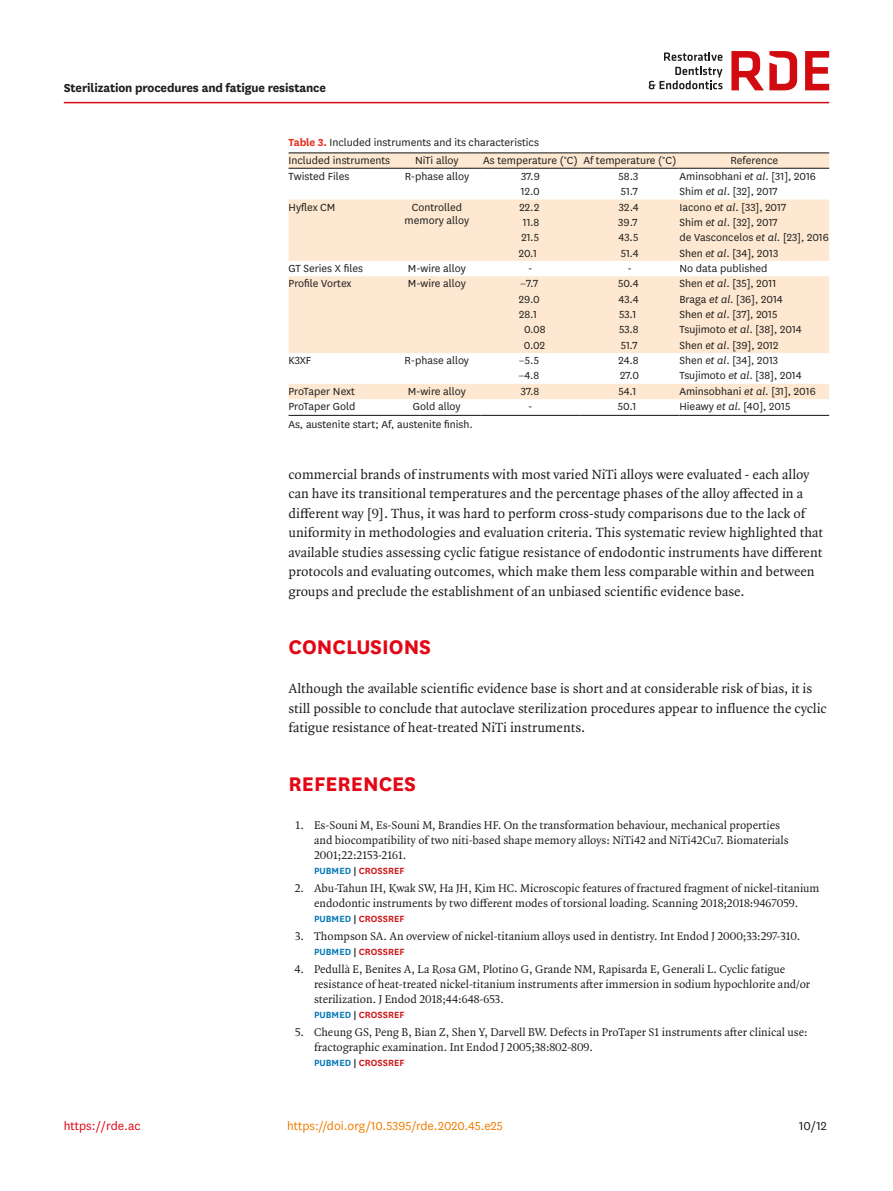
<style>
.page{position:relative;width:893px;height:1191px;background:#fff}
.page>*{position:absolute;margin:0;border:0;box-sizing:border-box;transform-origin:0 0}
.body_title1{font:700 23.1px "National";color:#e30614}
.body_p{font:14.25px/19.5px "Quadraat OT";color:#1d1d1b}
.body_p_first{font:14.25px/19.5px "Quadraat OT";color:#1d1d1b}
.alt-title-type{font:700 13.5px "National";letter-spacing:-.01em;color:#1d1d1b}
.doi_running_footer{font:13.5px "National";color:#ef7d00}
.t1{font:13.5px "National";color:#e30614}
.t2{font:13.5px "National";color:#1d1d1b}
.ref{font:12px/15px "Quadraat OT";color:#1d1d1b}
.tbody_entry{font:12px/13.5px "National";color:#1d1d1b;text-align:center}
.thead_entry{font:12px "National";color:#1d1d1b}
.table-wrap_caption{font:12px "National";color:#1d1d1b}
.table-wrap-foot_p_fi{font:12px "National";color:#1d1d1b}
.ref-pubid{font:600 10.5px "National";color:#cd171a}
.s1{font-weight:700;color:#e63424}
.s2{font-style:italic}
.s3{color:#0078b6}
.s4{color:#1d1d1b}
</style>
<div class="page">
<hr style="left:64px;top:102px;width:765px;height:1px;background:#d20b11">
<svg style="left:649px;top:52px;width:73px;height:37px"></svg>
<svg style="left:805px;top:51px;width:24px;height:39px"></svg>
<svg style="left:731px;top:51px;width:66px;height:39px"></svg>
<svg style="left:289px;top:153px;width:540px;height:246px;fill:#fee8d2"></svg>
<hr style="left:289px;top:152px;width:104px;height:1px;background:#1d1d1b">
<hr style="left:393px;top:152px;width:88px;height:1px;background:#1d1d1b">
<hr style="left:481px;top:152px;width:99px;height:1px;background:#1d1d1b">
<hr style="left:580px;top:152px;width:99px;height:1px;background:#1d1d1b">
<hr style="left:679px;top:152px;width:150px;height:1px;background:#1d1d1b">
<hr style="left:289px;top:168px;width:104px;height:1px;background:#1d1d1b">
<hr style="left:393px;top:168px;width:88px;height:1px;background:#1d1d1b">
<hr style="left:481px;top:168px;width:99px;height:1px;background:#1d1d1b">
<hr style="left:580px;top:168px;width:99px;height:1px;background:#1d1d1b">
<hr style="left:679px;top:168px;width:150px;height:1px;background:#1d1d1b">
<hr style="left:289px;top:415px;width:104px;height:1px;background:#1d1d1b">
<hr style="left:393px;top:415px;width:88px;height:1px;background:#1d1d1b">
<hr style="left:481px;top:415px;width:99px;height:1px;background:#1d1d1b">
<hr style="left:580px;top:415px;width:99px;height:1px;background:#1d1d1b">
<hr style="left:679px;top:415px;width:150px;height:1px;background:#1d1d1b">
<p class="alt-title-type" style="left:64px;top:78px;width:264px">Sterilization procedures and fatigue resistance</p>
<p class="table-wrap_caption" style="left:289px;top:135px;width:252px"><span class="s1">Table 3.</span> Included instruments and its characteristics</p>
<p class="thead_entry" style="left:289px;top:152px;width:103px">Included instruments</p>
<p class="thead_entry" style="left:415px;top:152px;width:45px">NiTi alloy</p>
<p class="thead_entry" style="left:483px;top:152px;width:96px">As temperature (°C)</p>
<p class="thead_entry" style="left:583px;top:152px;width:94px">Af temperature (°C)</p>
<p class="thead_entry" style="left:730px;top:152px;width:49px">Reference</p>
<p class="tbody_entry" style="left:289px;top:169px;width:62px">Twisted Files</p>
<p class="tbody_entry" style="left:405px;top:169px;width:66px">R-phase alloy</p>
<p class="tbody_entry" style="left:521px;top:169px;width:20px">37.9</p>
<p class="tbody_entry" style="left:619px;top:169px;width:21px">58.3</p>
<p class="tbody_entry" style="left:679px;top:169px;width:138px">Aminsobhani <span class="s2">et al</span>. [31], 2016</p>
<p class="tbody_entry" style="left:521px;top:184px;width:21px">12.0</p>
<p class="tbody_entry" style="left:621px;top:184px;width:18px">51.7</p>
<p class="tbody_entry" style="left:679px;top:184px;width:100px">Shim <span class="s2">et al</span>. [32], 2017</p>
<p class="tbody_entry" style="left:289px;top:200px;width:48px">Hyflex CM</p>
<p class="tbody_entry" style="left:405px;top:200px;width:66px">Controlled memory alloy</p>
<p class="tbody_entry" style="left:519px;top:200px;width:21px">22.2</p>
<p class="tbody_entry" style="left:619px;top:200px;width:21px">32.4</p>
<p class="tbody_entry" style="left:679px;top:200px;width:108px">Iacono <span class="s2">et al</span>. [33], 2017</p>
<p class="tbody_entry" style="left:523px;top:215px;width:18px">11.8</p>
<p class="tbody_entry" style="left:618px;top:215px;width:21px">39.7</p>
<p class="tbody_entry" style="left:679px;top:215px;width:100px">Shim <span class="s2">et al</span>. [32], 2017</p>
<p class="tbody_entry" style="left:521px;top:230px;width:19px">21.5</p>
<p class="tbody_entry" style="left:619px;top:230px;width:21px">43.5</p>
<p class="tbody_entry" style="left:679px;top:230px;width:151px">de Vasconcelos <span class="s2">et al</span>. [23], 2016</p>
<p class="tbody_entry" style="left:519px;top:246px;width:20px">20.1</p>
<p class="tbody_entry" style="left:621px;top:246px;width:20px">51.4</p>
<p class="tbody_entry" style="left:679px;top:246px;width:100px">Shen <span class="s2">et al</span>. [34], 2013</p>
<p class="tbody_entry" style="left:288px;top:261px;width:76px">GT Series X files</p>
<p class="tbody_entry" style="left:408px;top:261px;width:60px">M-wire alloy</p>
<p class="tbody_entry" style="left:528px;top:261px;width:6px">-</p>
<p class="tbody_entry" style="left:628px;top:261px;width:6px">-</p>
<p class="tbody_entry" style="left:679px;top:261px;width:89px">No data published</p>
<p class="tbody_entry" style="left:288px;top:276px;width:65px">Profile Vortex</p>
<p class="tbody_entry" style="left:408px;top:276px;width:60px">M-wire alloy</p>
<p class="tbody_entry" style="left:520px;top:276px;width:20px">−7.7</p>
<p class="tbody_entry" style="left:618px;top:276px;width:22px">50.4</p>
<p class="tbody_entry" style="left:679px;top:276px;width:98px">Shen <span class="s2">et al</span>. [35], 2011</p>
<p class="tbody_entry" style="left:519px;top:292px;width:23px">29.0</p>
<p class="tbody_entry" style="left:618px;top:292px;width:22px">43.4</p>
<p class="tbody_entry" style="left:679px;top:292px;width:105px">Braga <span class="s2">et al</span>. [36], 2014</p>
<p class="tbody_entry" style="left:519px;top:307px;width:19px">28.1</p>
<p class="tbody_entry" style="left:619px;top:307px;width:19px">53.1</p>
<p class="tbody_entry" style="left:679px;top:307px;width:99px">Shen <span class="s2">et al</span>. [37], 2015</p>
<p class="tbody_entry" style="left:524px;top:322px;width:23px">0.08</p>
<p class="tbody_entry" style="left:619px;top:322px;width:21px">53.8</p>
<p class="tbody_entry" style="left:679px;top:322px;width:124px">Tsujimoto <span class="s2">et al</span>. [38], 2014</p>
<p class="tbody_entry" style="left:524px;top:338px;width:23px">0.02</p>
<p class="tbody_entry" style="left:621px;top:338px;width:18px">51.7</p>
<p class="tbody_entry" style="left:679px;top:338px;width:100px">Shen <span class="s2">et al</span>. [39], 2012</p>
<p class="tbody_entry" style="left:288px;top:353px;width:24px">K3XF</p>
<p class="tbody_entry" style="left:405px;top:353px;width:66px">R-phase alloy</p>
<p class="tbody_entry" style="left:519px;top:353px;width:22px">−5.5</p>
<p class="tbody_entry" style="left:619px;top:353px;width:22px">24.8</p>
<p class="tbody_entry" style="left:679px;top:353px;width:100px">Shen <span class="s2">et al</span>. [34], 2013</p>
<p class="tbody_entry" style="left:518px;top:368px;width:22px">−4.8</p>
<p class="tbody_entry" style="left:620px;top:368px;width:21px">27.0</p>
<p class="tbody_entry" style="left:679px;top:368px;width:124px">Tsujimoto <span class="s2">et al</span>. [38], 2014</p>
<p class="tbody_entry" style="left:288px;top:384px;width:68px">ProTaper Next</p>
<p class="tbody_entry" style="left:408px;top:384px;width:60px">M-wire alloy</p>
<p class="tbody_entry" style="left:521px;top:384px;width:20px">37.8</p>
<p class="tbody_entry" style="left:618px;top:384px;width:19px">54.1</p>
<p class="tbody_entry" style="left:679px;top:384px;width:138px">Aminsobhani <span class="s2">et al</span>. [31], 2016</p>
<p class="tbody_entry" style="left:288px;top:399px;width:69px">ProTaper Gold</p>
<p class="tbody_entry" style="left:413px;top:399px;width:49px">Gold alloy</p>
<p class="tbody_entry" style="left:528px;top:399px;width:6px">-</p>
<p class="tbody_entry" style="left:618px;top:399px;width:20px">50.1</p>
<p class="tbody_entry" style="left:679px;top:399px;width:112px">Hieawy <span class="s2">et al</span>. [40], 2015</p>
<p class="table-wrap-foot_p_fi" style="left:288px;top:416px;width:186px">As, austenite start; Af, austenite finish.</p>
<p class="body_p" style="left:289px;top:464px;width:536px">commercial brands of instruments with most varied NiTi alloys were evaluated - each alloy can have its transitional temperatures and the percentage phases of the alloy affected in a different way [9]. Thus, it was hard to perform cross-study comparisons due to the lack of uniformity in methodologies and evaluation criteria. This systematic review highlighted that available studies assessing cyclic fatigue resistance of endodontic instruments have different protocols and evaluating outcomes, which make them less comparable within and between groups and preclude the establishment of an unbiased scientific evidence base.</p>
<p class="body_title1" style="left:289px;top:631px;width:144px">CONCLUSIONS</p>
<p class="body_p_first" style="left:289px;top:679px;width:540px">Although the available scientific evidence base is short and at considerable risk of bias, it is still possible to conclude that autoclave sterilization procedures appear to influence the cyclic fatigue resistance of heat-treated NiTi instruments.</p>
<p class="body_title1" style="left:289px;top:767px;width:129px">REFERENCES</p>
<p class="ref" style="left:314px;top:817px;width:476px;text-indent:-18px">1. Es-Souni M, Es-Souni M, Brandies HF. On the transformation behaviour, mechanical properties and biocompatibility of two niti-based shape memory alloys: NiTi42 and NiTi42Cu7. Biomaterials<br>2001;22:2153-2161.</p>
<p class="ref-pubid" style="left:314px;top:863px;width:92px"><span class="s3">PUBMED</span> <span class="s4">|</span> CROSSREF</p>
<p class="ref" style="left:295px;top:880px;width:526px;text-align:center">2. Abu-Tahun IH, Kwak SW, Ha JH, Kim HC. Microscopic features of fractured fragment of nickel-titanium endodontic instruments by two different modes of torsional loading. Scanning 2018;2018:9467059.</p>
<p class="ref-pubid" style="left:314px;top:911px;width:92px"><span class="s3">PUBMED</span> <span class="s4">|</span> CROSSREF</p>
<p class="ref" style="left:295px;top:928px;width:507px">3. Thompson SA. An overview of nickel-titanium alloys used in dentistry. Int Endod J 2000;33:297-310.</p>
<p class="ref-pubid" style="left:314px;top:944px;width:92px"><span class="s3">PUBMED</span> <span class="s4">|</span> CROSSREF</p>
<p class="ref" style="left:314px;top:961px;width:498px;text-indent:-20px">4. Pedullà E, Benites A, La Rosa GM, Plotino G, Grande NM, Rapisarda E, Generali L. Cyclic fatigue resistance of heat-treated nickel-titanium instruments after immersion in sodium hypochlorite and/or sterilization. J Endod 2018;44:648-653.</p>
<p class="ref-pubid" style="left:314px;top:1007px;width:92px"><span class="s3">PUBMED</span> <span class="s4">|</span> CROSSREF</p>
<p class="ref" style="left:314px;top:1024px;width:495px;text-indent:-19px">5. Cheung GS, Peng B, Bian Z, Shen Y, Darvell BW. Defects in ProTaper S1 instruments after clinical use: fractographic examination. Int Endod J 2005;38:802-809.</p>
<p class="ref-pubid" style="left:314px;top:1055px;width:92px"><span class="s3">PUBMED</span> <span class="s4">|</span> CROSSREF</p>
<p class="t1" style="left:64px;top:1116px;width:78px">https://rde.ac</p>
<p class="doi_running_footer" style="left:287px;top:1116px;width:217px">https://doi.org/10.5395/rde.2020.45.e25</p>
<p class="t2" style="left:799px;top:1116px;width:29px">10/12</p>
</div>
